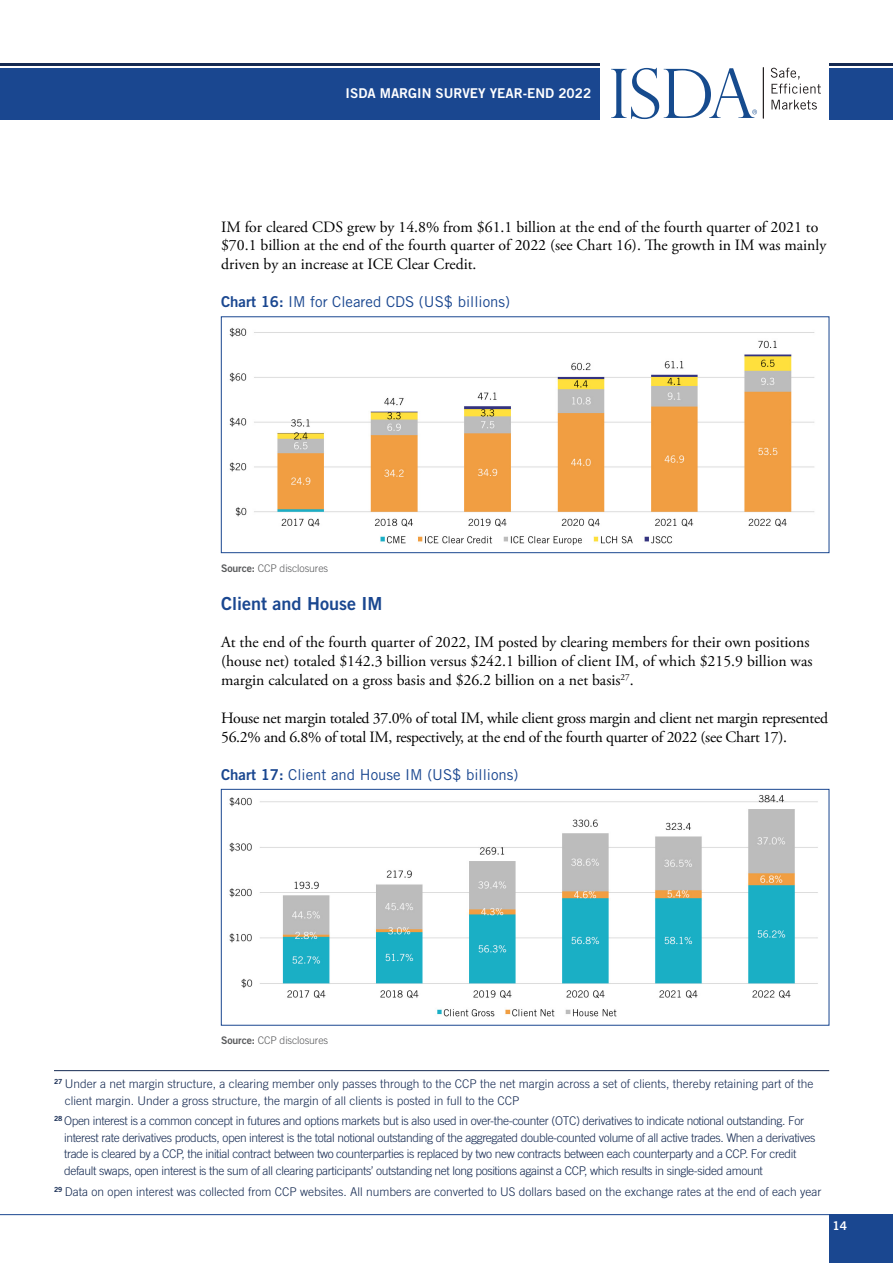
<style>
.page{position:relative;width:893px;height:1263px;background:#fff}
.page>*{position:absolute;margin:0;border:0;box-sizing:border-box;transform-origin:0 0}
.t1{font:18px "Trade Gothic LT Std Bd 2";color:#1a4790}
.t2{font:15.75px/18.9px "Adobe Garamond Pro";color:#000}
.t3{font:15.75px/18.9px "Adobe Garamond Pro";letter-spacing:-.02em;color:#000}
.t4{font:15px "Trade Gothic";color:#1a4790}
.t5{font:13.5px "Trade Gothic LT Std Bd 2";color:#fff}
.t6{font:300 12px/16.5px "Trade Gothic LT Std";letter-spacing:-.03em;color:#152a52}
.t7{font:300 12px/16.5px "Trade Gothic LT Std";color:#152a52}
.t8{font:12px "Trade Gothic Bold Two";color:#fff}
.t9{font:300 10.5px "Trade Gothic";letter-spacing:-.01em;color:#58595b}
.s1{font-family:"Trade Gothic LT Std Bd 2"}
.s2{font-family:"Trade Gothic Bold Two";font-weight:400}
</style>
<div class="page">
<div style="left:0;top:68px;width:600px;height:51px;background:#1a4790"></div>
<div style="left:829px;top:68px;width:64px;height:51px;background:#1a4790"></div>
<hr style="left:0;top:64px;width:600px;height:2px;background:#152a52">
<hr style="left:829px;top:64px;width:64px;height:2px;background:#152a52">
<div style="left:829px;top:1214px;width:64px;height:49px;background:#1a4790"></div>
<svg style="left:771px;top:68px;width:50px;height:26px"></svg>
<svg style="left:771px;top:100px;width:46px;height:10px"></svg>
<hr style="left:763px;top:67px;width:1px;height:51px;background:#231f20">
<svg style="left:611px;top:68px;width:146px;height:51px"></svg>
<hr style="left:0;top:1214px;width:829px;height:1px;background:#1a4790">
<hr style="left:54px;top:1070px;width:775px;height:1px;background:#152a52">
<img style="left:229px;top:327px;width:586px;height:219px">
<div style="left:221px;top:317px;width:608px;height:236px;border:1px solid #1a4790"></div>
<img style="left:229px;top:795px;width:589px;height:222px">
<div style="left:221px;top:789px;width:608px;height:236px;border:1px solid #1a4790"></div>
<p class="t5" style="left:346px;top:85px;width:247px">ISDA MARGIN SURVEY YEAR-END 2022</p>
<h2 class="t2" style="left:221px;top:218px;width:607px">IM for cleared CDS grew by 14.8% from $61.1 billion at the end of the fourth quarter of 2021 to $70.1 billion at the end of the fourth quarter of 2022 (see Chart 16). The growth in IM was mainly driven by an increase at ICE Clear Credit.</h2>
<p class="t4" style="left:221px;top:293px;width:291px"><span class="s1">Chart 16:</span> IM for Cleared CDS (US$ billions)</p>
<p class="t9" style="left:221px;top:562px;width:109px"><span class="s2">Source:</span> CCP disclosures</p>
<h1 class="t1" style="left:221px;top:592px;width:163px">Client and House IM</h1>
<p class="t2" style="left:221px;top:633px;width:593px">At the end of the fourth quarter of 2022, IM posted by clearing members for their own positions (house net) totaled $142.3 billion versus $242.1 billion of client IM, of which $215.9 billion was margin calculated on a gross basis and $26.2 billion on a net basis<sup>27</sup>.</p>
<h2 class="t3" style="left:221px;top:709px;width:608px">House net margin totaled 37.0% of total IM, while client gross margin and client net margin represented<br>56.2% and 6.8% of total IM, respectively, at the end of the fourth quarter of 2022 (see Chart 17).</h2>
<p class="t4" style="left:221px;top:765px;width:299px"><span class="s1">Chart 17:</span> Client and House IM (US$ billions)</p>
<p class="t9" style="left:221px;top:1034px;width:109px"><span class="s2">Source:</span> CCP disclosures</p>
<p class="t7" style="left:65px;top:1075px;width:750px;text-indent:-11px"><sup>27</sup> Under a net margin structure, a clearing member only passes through to the CCP the net margin across a set of clients, thereby retaining part of the client margin. Under a gross structure, the margin of all clients is posted in full to the CCP</p>
<p class="t6" style="left:64px;top:1112px;width:753px;text-indent:-10px"><sup>28</sup> Open interest is a common concept in futures and options markets but is also used in over-the-counter (OTC) derivatives to indicate notional outstanding. For interest rate derivatives products, open interest is the total notional outstanding of the aggregated double-counted volume of all active trades. When a derivatives trade is cleared by a CCP, the initial contract between two counterparties is replaced by two new contracts between each counterparty and a CCP. For credit default swaps, open interest is the sum of all clearing participants’ outstanding net long positions against a CCP, which results in single-sided amount</p>
<p class="t7" style="left:54px;top:1183px;width:769px"><sup>29</sup> Data on open interest was collected from CCP websites. All numbers are converted to US dollars based on the exchange rates at the end of each year</p>
<p class="t8" style="left:833px;top:1219px;width:16px">14</p>
</div>
